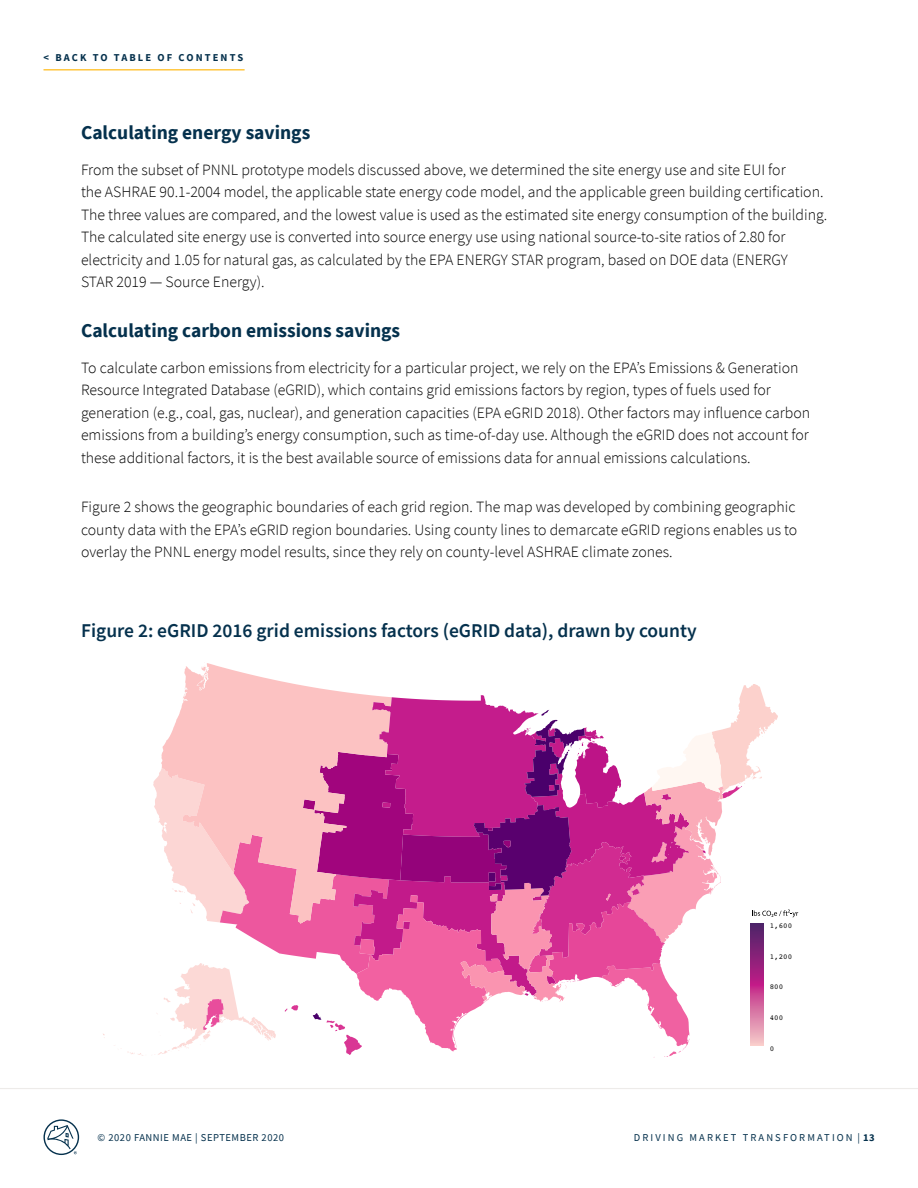
<style>
.page{position:relative;width:918px;height:1188px;background:#fff}
.page>*{position:absolute;margin:0;border:0;box-sizing:border-box;transform-origin:0 0}
.t1{font:600 19.5px "Source Sans Pro";color:#05314d}
.t2{font:700 19.5px "Source Sans Pro";color:#05314d}
.t3{font:300 15.75px/22.5px "Source Sans Pro";color:#000}
.t4{font:10.5px "Source Sans Pro";letter-spacing:.19em;color:#05314d}
.t5{font:10.5px "Source Sans Pro";letter-spacing:.05em;color:#05314d}
.Back_to_Table_of_Con{font:700 10.5px "Source Sans Pro";letter-spacing:.2em;color:#05314d}
.t6{font:7.5px "Courier";color:#000}
.s1{font-weight:700}
</style>
<div class="page">
<svg style="left:184px;top:663px;width:110px;height:21px"></svg>
<svg style="left:103px;top:684px;width:695px;height:373px"></svg>
<svg style="left:751px;top:923px;width:13px;height:123px;background:#b04e90"></svg>
<svg style="left:0;top:1088px;width:918px;height:68px"></svg>
<svg style="left:44px;top:1119px;width:35px;height:36px"></svg>
<hr style="left:44px;top:69px;width:201px;height:1px;background:#ffb400">
<p class="Back_to_Table_of_Con" style="left:44px;top:50px;width:201px">&lt; BACK TO TABLE OF CONTENTS</p>
<h1 class="t2" style="left:81px;top:119px;width:231px">Calculating energy savings</h1>
<h1 class="t3" style="left:81px;top:158px;width:748px">From the subset of PNNL prototype models discussed above, we determined the site energy use and site EUI for<br>the ASHRAE 90.1-2004 model, the applicable state energy code model, and the applicable green building certification.<br>The three values are compared, and the lowest value is used as the estimated site energy consumption of the building.<br>The calculated site energy use is converted into source energy use using national source-to-site ratios of 2.80 for electricity and 1.05 for natural gas, as calculated by the EPA ENERGY STAR program, based on DOE data (ENERGY<br>STAR 2019 — Source Energy).</h1>
<h1 class="t2" style="left:81px;top:317px;width:321px">Calculating carbon emissions savings</h1>
<h1 class="t3" style="left:81px;top:356px;width:731px">To calculate carbon emissions from electricity for a particular project, we rely on the EPA’s Emissions &amp; Generation Resource Integrated Database (eGRID), which contains grid emissions factors by region, types of fuels used for generation (e.g., coal, gas, nuclear), and generation capacities (EPA eGRID 2018). Other factors may influence carbon emissions from a building’s energy consumption, such as time-of-day use. Although the eGRID does not account for these additional factors, it is the best available source of emissions data for annual emissions calculations.</h1>
<h1 class="t3" style="left:81px;top:496px;width:718px;text-align:justify">Figure 2 shows the geographic boundaries of each grid region. The map was developed by combining geographic county data with the EPA’s eGRID region boundaries. Using county lines to demarcate eGRID regions enables us to overlay the PNNL energy model results, since they rely on county-level ASHRAE climate zones.</h1>
<h4 class="t1" style="left:81px;top:617px;width:617px">Figure 2: eGRID 2016 grid emissions factors (eGRID data), drawn by county</h4>
<p class="t6" style="left:770px;top:919px;width:24px">1,600</p>
<p class="t6" style="left:770px;top:950px;width:24px">1,200</p>
<p class="t6" style="left:770px;top:981px;width:15px">800</p>
<p class="t6" style="left:770px;top:1012px;width:15px">400</p>
<p class="t6" style="left:770px;top:1043px;width:6px">0</p>
<p class="t5" style="left:98px;top:1131px;width:188px">© 2020 FANNIE MAE | SEPTEMBER 2020</p>
<p class="t4" style="left:634px;top:1131px;width:242px">DRIVING MARKET TRANSFORMATION | <span class="s1">13</span></p>
</div>
